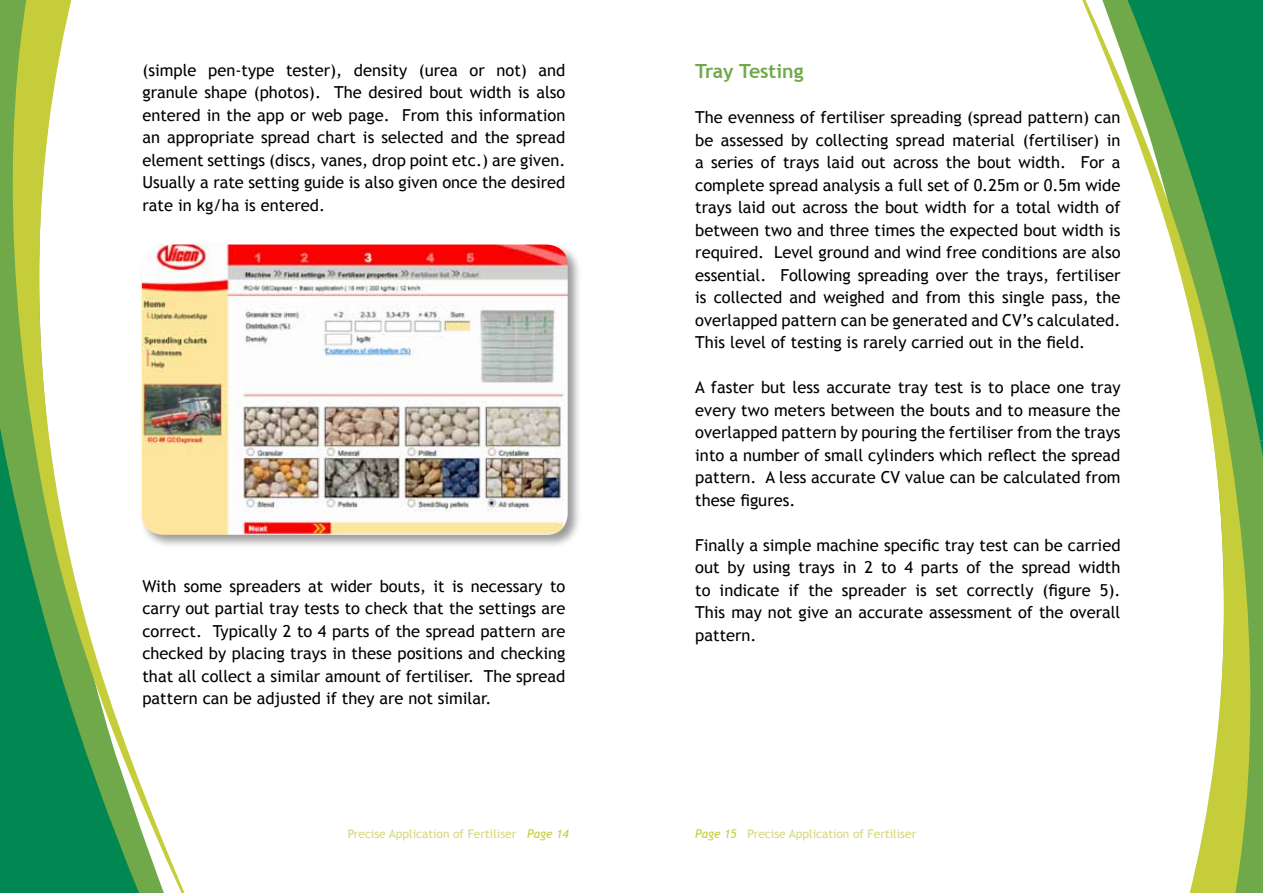
<style>
.page{position:relative;width:1263px;height:893px;background:#fff}
.page>*{position:absolute;margin:0;border:0;box-sizing:border-box;transform-origin:0 0}
.t1{font:700 19.5px "Trebuchet MS";color:#6fa94a}
.t2{font:16.5px/22.5px "Trebuchet MS";color:#000;text-align:justify}
.t3{font:12px "Trebuchet MS";color:#d5d87a}
.s1{font-style:italic;color:#c5cd3b}
</style>
<div class="page">
<svg style="left:0;top:0;width:185px;height:893px"></svg>
<svg style="left:1082px;top:0;width:181px;height:893px"></svg>
<div style="left:140px;top:242px;width:442px;height:307px;background:#000;opacity:.4"></div>
<img style="left:142px;top:245px;width:426px;height:290px">
<p class="t2" style="left:142px;top:59px;width:424px">(simple pen-type tester), density (urea or not) and granule shape (photos). The desired bout width is also entered in the app or web page. From this information an appropriate spread chart is selected and the spread element settings (discs, vanes, drop point etc.) are given.<br>Usually a rate setting guide is also given once the desired rate in kg/ha is entered.</p>
<p class="t2" style="left:142px;top:575px;width:424px">With some spreaders at wider bouts, it is necessary to carry out partial tray tests to check that the settings are correct. Typically 2 to 4 parts of the spread pattern are checked by placing trays in these positions and checking that all collect a similar amount of fertiliser. The spread pattern can be adjusted if they are not similar.</p>
<p class="t1" style="left:695px;top:59px;width:110px">Tray Testing</p>
<p class="t2" style="left:695px;top:106px;width:427px">The evenness of fertiliser spreading (spread pattern) can be assessed by collecting spread material (fertiliser) in a series of trays laid out across the bout width. For a complete spread analysis a full set of 0.25m or 0.5m wide trays laid out across the bout width for a total width of between two and three times the expected bout width is required. Level ground and wind free conditions are also essential. Following spreading over the trays, fertiliser is collected and weighed and from this single pass, the overlapped pattern can be generated and CV’s calculated.<br>This level of testing is rarely carried out in the field.</p>
<p class="t2" style="left:695px;top:376px;width:427px">A faster but less accurate tray test is to place one tray every two meters between the bouts and to measure the overlapped pattern by pouring the fertiliser from the trays into a number of small cylinders which reflect the spread pattern. A less accurate CV value can be calculated from these figures.</p>
<p class="t2" style="left:695px;top:534px;width:427px">Finally a simple machine specific tray test can be carried out by using trays in 2 to 4 parts of the spread width to indicate if the spreader is set correctly (figure 5).<br>This may not give an accurate assessment of the overall pattern.</p>
<p class="t3" style="left:348px;top:827px;width:223px">Precise Application of Fertiliser <span class="s1">Page 14</span></p>
<p class="t3" style="left:695px;top:827px;width:223px"><span class="s1">Page 15</span> Precise Application of Fertiliser</p>
</div>
